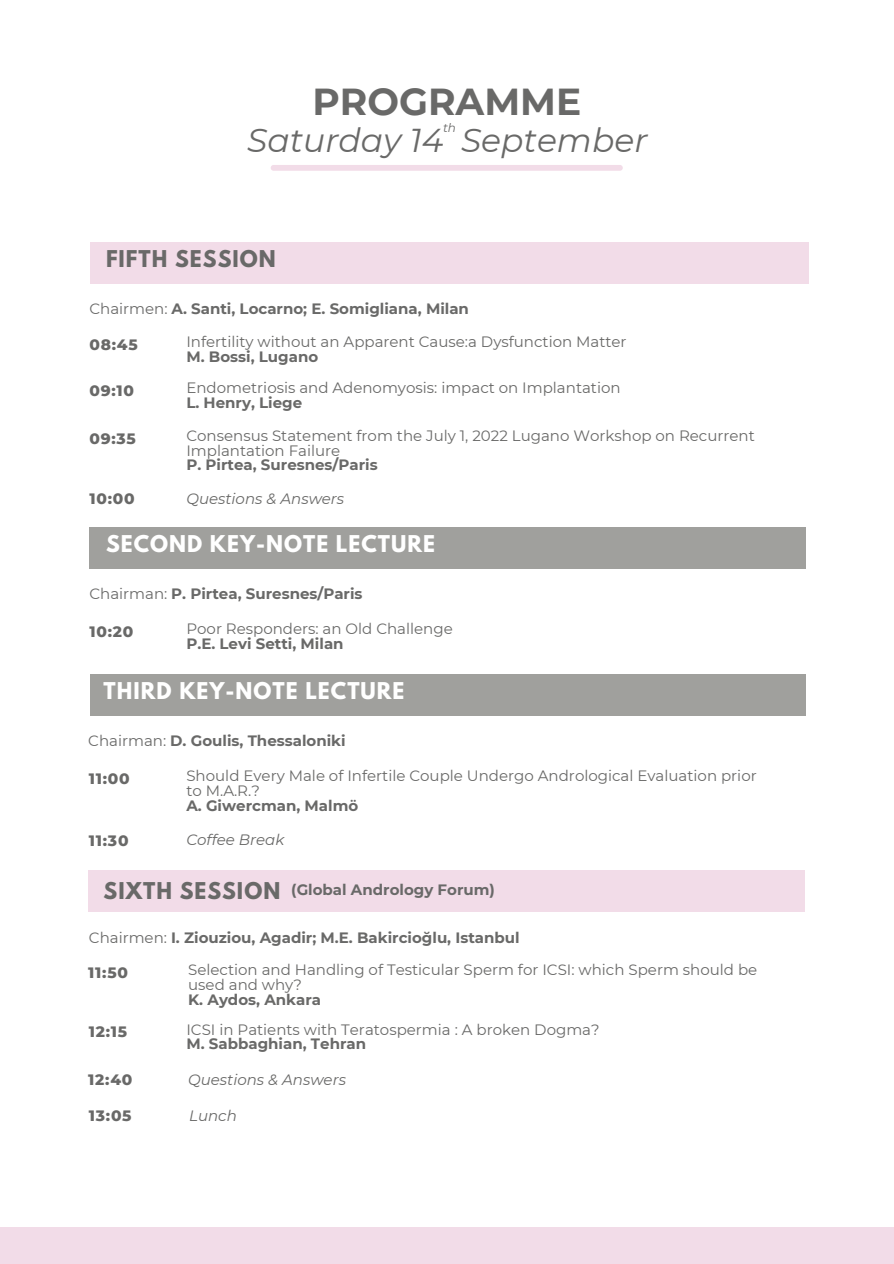
<style>
.page{position:relative;width:894px;height:1264px;background:#fff}
.page>*{position:absolute;margin:0;border:0;box-sizing:border-box;transform-origin:0 0}
.t1{font:700 37.5px "Montserrat";color:#696968}
.t2{font:italic 33px "Montserrat";color:#696968}
.t3{font:700 20.55px "League Spartan";letter-spacing:.05em;color:#fff}
.t4{font:700 20.55px "League Spartan";letter-spacing:.05em;color:#696968}
.t5{font:800 15.3px "Montserrat";letter-spacing:.05em;color:#696968}
.t6{font:15px/14.7px "Montserrat";color:#696968}
.t7{font:700 15px "Montserrat";color:#696968}
.t8{font:italic 15px "Montserrat";color:#696968}
.t9{font:italic 12px "Montserrat";color:#696968}
.s1{font-weight:400}
.s2{font-family:"League Spartan";font-size:20.55px}
.s3{font-weight:700}
</style>
<div class="page">
<div style="left:0;top:1227px;width:893px;height:36px;background:#f2dce8"></div>
<div style="left:90px;top:242px;width:718px;height:41px;background:#f2dce8"></div>
<div style="left:89px;top:527px;width:716px;height:41px;background:#a0a09d"></div>
<div style="left:90px;top:674px;width:715px;height:41px;background:#a0a09d"></div>
<div style="left:88px;top:870px;width:716px;height:42px;background:#f2dce8"></div>
<div style="left:270px;top:165px;width:352px;height:5px;background:#f2dce8;border-radius:3px"></div>
<h1 class="t1" style="left:312px;top:79px;width:270px">PROGRAMME</h1>
<h2 class="t2" style="left:247px;top:120px;width:402px">Saturday 14 September</h2>
<p class="t9" style="left:443px;top:120px;width:14px">th</p>
<h3 class="t4" style="left:106px;top:248px;width:171px">FIFTH SESSION</h3>
<p class="t7" style="left:89px;top:299px;width:381px"><span class="s1">Chairmen:</span> A. Santi, Locarno; E. Somigliana, Milan</p>
<p class="t5" style="left:89px;top:335px;width:50px">08:45</p>
<p class="t6" style="left:186px;top:334px;width:441px">Infertility without an Apparent Cause:a Dysfunction Matter</p>
<p class="t7" style="left:186px;top:347px;width:133px">M. Bossi, Lugano</p>
<p class="t5" style="left:89px;top:381px;width:46px">09:10</p>
<p class="t6" style="left:186px;top:380px;width:435px">Endometriosis and Adenomyosis: impact on Implantation</p>
<p class="t7" style="left:186px;top:393px;width:117px">L. Henry, Liege</p>
<p class="t5" style="left:89px;top:429px;width:48px">09:35</p>
<p class="t6" style="left:186px;top:428px;width:569px">Consensus Statement from the July 1, 2022 Lugano Workshop on Recurrent<br>Implantation Failure</p>
<p class="t7" style="left:186px;top:455px;width:193px">P. Pirtea, Suresnes/Paris</p>
<p class="t5" style="left:89px;top:489px;width:47px">10:00</p>
<p class="t8" style="left:186px;top:489px;width:159px">Questions &amp; Answers</p>
<h3 class="t3" style="left:106px;top:533px;width:330px">SECOND KEY-NOTE LECTURE</h3>
<p class="t7" style="left:89px;top:584px;width:274px"><span class="s1">Chairman:</span> P. Pirtea, Suresnes/Paris</p>
<p class="t6" style="left:186px;top:621px;width:268px">Poor Responders: an Old Challenge</p>
<p class="t7" style="left:186px;top:634px;width:159px">P.E. Levi Setti, Milan</p>
<h3 class="t3" style="left:104px;top:680px;width:302px">THIRD KEY-NOTE LECTURE</h3>
<p class="t5" style="left:89px;top:622px;width:45px">10:20</p>
<p class="t7" style="left:88px;top:731px;width:259px"><span class="s1">Chairman:</span> D. Goulis, Thessaloniki</p>
<p class="t6" style="left:186px;top:768px;width:571px">Should Every Male of Infertile Couple Undergo Andrological Evaluation prior to M.A.R.?</p>
<p class="t7" style="left:186px;top:796px;width:173px">A. Giwercman, Malmö</p>
<p class="t5" style="left:89px;top:831px;width:41px">11:30</p>
<p class="t8" style="left:186px;top:830px;width:99px">Coffee Break</p>
<p class="t5" style="left:89px;top:769px;width:42px">11:00</p>
<p class="t7" style="left:104px;top:880px;width:392px"><span class="s2">SIXTH SESSION</span> (Global Andrology Forum)</p>
<p class="t6" style="left:188px;top:920px;width:570px;line-height:32.7px;text-indent:-99px">Chairmen: <span class="s3">I. Ziouziou, Agadir; M.E. Bakircioğlu, Istanbul<br></span>Selection and Handling of Testicular Sperm for ICSI: which Sperm should be</p>
<p class="t6" style="left:188px;top:977px;width:115px">used and why?</p>
<p class="t7" style="left:188px;top:990px;width:134px">K. Aydos, Ankara</p>
<p class="t5" style="left:89px;top:1022px;width:40px">12:15</p>
<p class="t6" style="left:186px;top:1021px;width:414px">ICSI in Patients with Teratospermia : A broken Dogma?</p>
<p class="t7" style="left:186px;top:1034px;width:181px">M. Sabbaghian, Tehran</p>
<p class="t5" style="left:88px;top:1070px;width:46px">12:40</p>
<p class="t8" style="left:188px;top:1070px;width:159px">Questions &amp; Answers</p>
<p class="t5" style="left:88px;top:963px;width:41px">11:50</p>
<p class="t5" style="left:89px;top:1106px;width:44px">13:05</p>
<p class="t8" style="left:189px;top:1106px;width:49px">Lunch</p>
</div>
